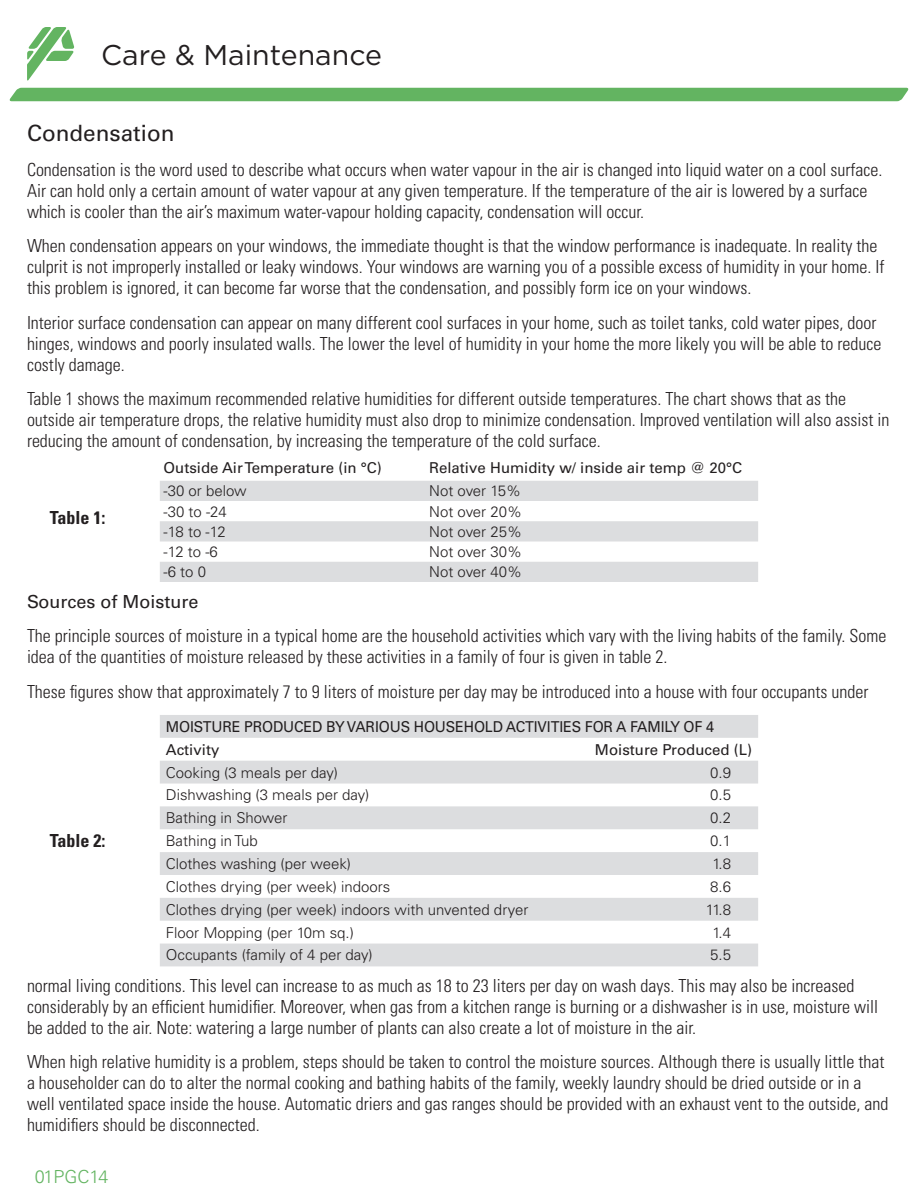
<style>
.page{position:relative;width:918px;height:1188px;background:#fff}
.page>*{position:absolute;margin:0;border:0;box-sizing:border-box;transform-origin:0 0}
.t1{font:28.5px "Gotham";color:#231f20}
.t2{font:22.5px "Univers LT Std";color:#231f20}
.t3{font:300 condensed 18px/21px "Univers LT Std";color:#231f20}
.t4{font:18px "Univers LT Std";color:#231f20}
.t5{font:700 condensed 18px "Univers LT Std";color:#231f20}
.t6{font:300 18px "Univers LT Std";color:#63b461}
.t7{font:300 15px "Univers LT Std";color:#231f20}
.t8{font:15px "Univers LT Std";color:#231f20}
.t9{font:15px/22.8px "Univers LT Std";color:#231f20;scale:.95 1}
</style>
<div class="page">
<div style="left:9px;top:88px;width:900px;height:13px;background:#63b461"></div>
<svg style="left:27px;top:27px;width:47px;height:54px"></svg>
<svg style="left:160px;top:481px;width:598px;height:101px;fill:#dcdddf"></svg>
<svg style="left:160px;top:715px;width:598px;height:251px;fill:#dcdddf"></svg>
<h1 class="t1" style="left:101px;top:36px;width:282px">Care &amp; Maintenance</h1>
<p class="t2" style="left:27px;top:120px;width:149px">Condensation</p>
<p class="t3" style="left:27px;top:159px;width:857px">Condensation is the word used to describe what occurs when water vapour in the air is changed into liquid water on a cool surface.<br>Air can hold only a certain amount of water vapour at any given temperature. If the temperature of the air is lowered by a surface which is cooler than the air’s maximum water-vapour holding capacity, condensation will occur.</p>
<p class="t3" style="left:27px;top:235px;width:859px">When condensation appears on your windows, the immediate thought is that the window performance is inadequate. In reality the culprit is not improperly installed or leaky windows. Your windows are warning you of a possible excess of humidity in your home. If this problem is ignored, it can become far worse that the condensation, and possibly form ice on your windows.</p>
<p class="t3" style="left:27px;top:312px;width:856px">Interior surface condensation can appear on many different cool surfaces in your home, such as toilet tanks, cold water pipes, door hinges, windows and poorly insulated walls. The lower the level of humidity in your home the more likely you will be able to reduce costly damage.</p>
<p class="t3" style="left:27px;top:389px;width:864px">Table 1 shows the maximum recommended relative humidities for different outside temperatures. The chart shows that as the outside air temperature drops, the relative humidity must also drop to minimize condensation. Improved ventilation will also assist in reducing the amount of condensation, by increasing the temperature of the cold surface.</p>
<p class="t5" style="left:50px;top:507px;width:57px">Table 1:</p>
<p class="t8" style="left:164px;top:458px;width:220px">Outside Air Temperature (in °C)</p>
<p class="t8" style="left:429px;top:458px;width:314px">Relative Humidity w/ inside air temp @ 20°C</p>
<p class="t7" style="left:164px;top:482px;width:85px">-30 or below</p>
<p class="t7" style="left:429px;top:482px;width:94px">Not over 15%</p>
<p class="t7" style="left:164px;top:502px;width:65px">-30 to -24</p>
<p class="t7" style="left:429px;top:502px;width:94px">Not over 20%</p>
<p class="t7" style="left:164px;top:522px;width:64px">-18 to -12</p>
<p class="t7" style="left:429px;top:522px;width:94px">Not over 25%</p>
<p class="t7" style="left:164px;top:543px;width:56px">-12 to -6</p>
<p class="t7" style="left:429px;top:543px;width:94px">Not over 30%</p>
<p class="t7" style="left:164px;top:563px;width:44px">-6 to 0</p>
<p class="t7" style="left:429px;top:563px;width:94px">Not over 40%</p>
<p class="t4" style="left:27px;top:591px;width:173px">Sources of Moisture</p>
<p class="t3" style="left:27px;top:626px;width:861px">The principle sources of moisture in a typical home are the household activities which vary with the living habits of the family. Some idea of the quantities of moisture released by these activities in a family of four is given in table 2.</p>
<p class="t3" style="left:27px;top:681px;width:843px">These figures show that approximately 7 to 9 liters of moisture per day may be introduced into a house with four occupants under</p>
<p class="t5" style="left:50px;top:830px;width:57px">Table 2:</p>
<p class="t9" style="left:166px;top:715px;width:579px">MOISTURE PRODUCED BY VARIOUS HOUSEHOLD ACTIVITIES FOR A FAMILY OF 4<br>Activity</p>
<p class="t8" style="left:595px;top:740px;width:159px">Moisture Produced (L)</p>
<p class="t7" style="left:166px;top:763px;width:174px">Cooking (3 meals per day)</p>
<p class="t7" style="left:710px;top:763px;width:22px">0.9</p>
<p class="t7" style="left:166px;top:786px;width:205px">Dishwashing (3 meals per day)</p>
<p class="t7" style="left:710px;top:786px;width:22px">0.5</p>
<p class="t7" style="left:166px;top:809px;width:123px">Bathing in Shower</p>
<p class="t7" style="left:710px;top:809px;width:22px">0.2</p>
<p class="t7" style="left:166px;top:832px;width:94px">Bathing in Tub</p>
<p class="t7" style="left:710px;top:832px;width:22px">0.1</p>
<p class="t7" style="left:166px;top:855px;width:187px">Clothes washing (per week)</p>
<p class="t7" style="left:712px;top:855px;width:20px">1.8</p>
<p class="t7" style="left:166px;top:877px;width:226px">Clothes drying (per week) indoors</p>
<p class="t7" style="left:710px;top:877px;width:22px">8.6</p>
<p class="t7" style="left:166px;top:900px;width:364px">Clothes drying (per week) indoors with unvented dryer</p>
<p class="t7" style="left:706px;top:900px;width:27px">11.8</p>
<p class="t7" style="left:166px;top:923px;width:190px">Floor Mopping (per 10m sq.)</p>
<p class="t7" style="left:712px;top:923px;width:20px">1.4</p>
<p class="t7" style="left:166px;top:946px;width:208px">Occupants (family of 4 per day)</p>
<p class="t7" style="left:710px;top:946px;width:22px">5.5</p>
<p class="t3" style="left:27px;top:975px;width:853px">normal living conditions. This level can increase to as much as 18 to 23 liters per day on wash days. This may also be increased considerably by an efficient humidifier. Moreover, when gas from a kitchen range is burning or a dishwasher is in use, moisture will be added to the air. Note: watering a large number of plants can also create a lot of moisture in the air.</p>
<p class="t3" style="left:27px;top:1052px;width:863px">When high relative humidity is a problem, steps should be taken to control the moisture sources. Although there is usually little that a householder can do to alter the normal cooking and bathing habits of the family, weekly laundry should be dried outside or in a well ventilated space inside the house. Automatic driers and gas ranges should be provided with an exhaust vent to the outside, and humidifiers should be disconnected.</p>
<p class="t6" style="left:35px;top:1165px;width:75px">01PGC14</p>
</div>
